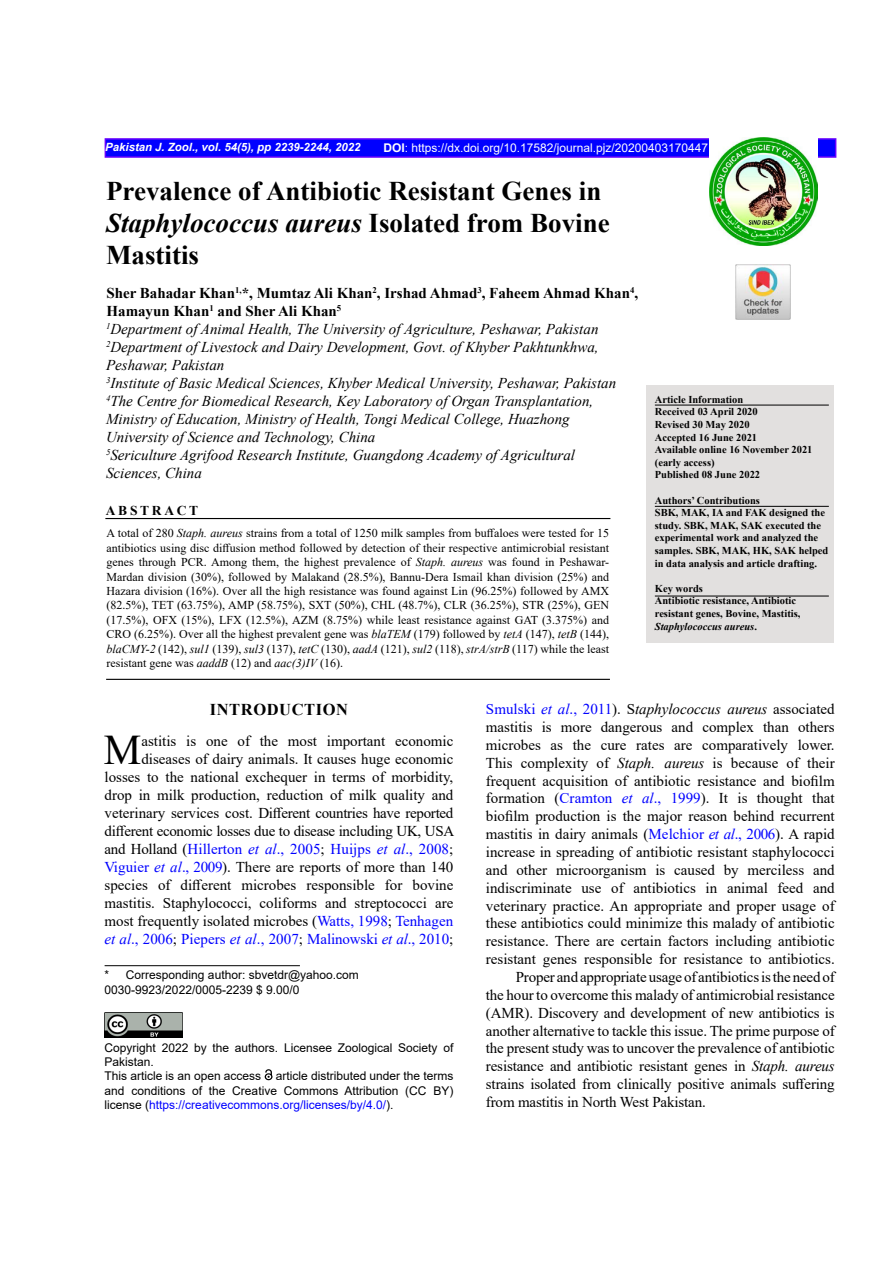
<style>
.page{position:relative;width:893px;height:1263px;background:#fff}
.page>*{position:absolute;margin:0;border:0;box-sizing:border-box;transform-origin:0 0}
.t1{font:42.15px "Times New Roman";color:#000}
.t2{font:700 27px/32.4px "Times New Roman";color:#000}
.t3{font:700 16.5px "Times New Roman";letter-spacing:.035em;color:#000}
.t4{font:15px/18px "Times New Roman";color:#000;text-align:right}
.t5{font:italic 15px/18px "Times New Roman";color:#000}
.t6{font:700 13.5px "Times New Roman";letter-spacing:.2em;color:#000}
.t7{font:12px/14.4px "Times New Roman";color:#000;text-align:justify}
.t8{font:12px/14.4px "Arial";color:#000}
.t9{font:12px "Arial";color:#fff}
.t10{font:italic 700 11.4px "Arial";color:#fff}
.t11{font:700 10.5px/12.6px "Times New Roman";color:#000}
.s1{font-weight:700}
.s2{font-style:italic}
.s3{font-weight:700;font-style:normal}
.s4{font-style:normal;color:#00f}
.s5{color:#00f}
.s6{font-style:normal}
.s7{font-style:italic;color:#00f}
</style>
<div class="page">
<div style="left:105px;top:138px;width:731px;height:20px;background:#00f;border:2px solid #60f"></div>
<img style="left:709px;top:138px;width:108px;height:108px">
<div style="left:646px;top:386px;width:187px;height:257px;background:#e2e0df"></div>
<hr style="left:655px;top:506px;width:174px;height:1px;background:#000">
<hr style="left:655px;top:596px;width:174px;height:1px;background:#000">
<hr style="left:105px;top:518px;width:505px;height:1px;background:#000">
<hr style="left:106px;top:679px;width:504px;height:1px;background:#000">
<hr style="left:655px;top:405px;width:174px;height:1px;background:#000">
<img style="left:105px;top:1012px;width:77px;height:25px">
<svg style="left:265px;top:1069px;width:7px;height:11px"></svg>
<hr style="left:105px;top:965px;width:195px;height:1px;background:#000">
<img style="left:735px;top:264px;width:55px;height:55px">
<p class="t10" style="left:105px;top:139px;width:257px">Pakistan J. Zool., vol. 54(5), pp 2239-2244, 2022</p>
<p class="t9" style="left:383px;top:139px;width:326px"><span class="s1">DOI</span>: https://dx.doi.org/10.17582/journal.pjz/20200403170447</p>
<h2 class="t2" style="left:106px;top:174px;width:505px">Prevalence of Antibiotic Resistant Genes in<br><span class="s2">Staphylococcus aureus</span> Isolated from Bovine<br>Mastitis</h2>
<p class="t5" style="left:106px;top:284px;width:534px"><span class="s3">Sher Bahadar Khan</span><sup>1,</sup><span class="s3">*, Mumtaz Ali Khan</span><sup>2</sup><span class="s3">, Irshad Ahmad</span><sup>3</sup><span class="s3">, Faheem Ahmad Khan</span><sup>4</sup><span class="s3">, Hamayun Khan</span><sup>1</sup> <span class="s3">and Sher Ali Khan</span><sup>5<br></sup><sup>1</sup>Department of Animal Health, The University of Agriculture, Peshawar, Pakistan <sup>2</sup>Department of Livestock and Dairy Development, Govt. of Khyber Pakhtunkhwa, Peshawar, Pakistan<br><sup>3</sup>Institute of Basic Medical Sciences, Khyber Medical University, Peshawar, Pakistan <sup>4</sup>The Centre for Biomedical Research, Key Laboratory of Organ Transplantation, Ministry of Education, Ministry of Health, Tongi Medical College, Huazhong<br>University of Science and Technology, China<br><sup>5</sup>Sericulture Agrifood Research Institute, Guangdong Academy of Agricultural<br>Sciences, China</p>
<p class="t11" style="left:655px;top:393px;width:159px">Article Information<br>Received 03 April 2020<br>Revised 30 May 2020<br>Accepted 16 June 2021<br>Available online 16 November 2021 (early access)<br>Published 08 June 2022</p>
<p class="t11" style="left:655px;top:493px;width:175px">Authors’ Contributions<br>SBK, MAK, IA and FAK designed the study. SBK, MAK, SAK executed the experimental work and analyzed the samples. SBK, MAK, HK, SAK helped in data analysis and article drafting.</p>
<p class="t11" style="left:655px;top:582px;width:147px">Key words<br>Antibiotic resistance, Antibiotic resistant genes, Bovine, Mastitis,<br><span class="s2">Staphylococcus aureus</span>.</p>
<p class="t6" style="left:106px;top:501px;width:94px">ABSTRACT</p>
<p class="t7" style="left:107px;top:526px;width:504px">A total of 280 <span class="s2">Staph. aureus</span> strains from a total of 1250 milk samples from buffaloes were tested for 15 antibiotics using disc diffusion method followed by detection of their respective antimicrobial resistant genes through PCR. Among them, the highest prevalence of <span class="s2">Staph. aureus</span> was found in Peshawar-Mardan division (30%), followed by Malakand (28.5%), Bannu-Dera Ismail khan division (25%) and Hazara division (16%). Over all the high resistance was found against Lin (96.25%) followed by AMX (82.5%), TET (63.75%), AMP (58.75%), SXT (50%), CHL (48.7%), CLR (36.25%), STR (25%), GEN (17.5%), OFX (15%), LFX (12.5%), AZM (8.75%) while least resistance against GAT (3.375%) and CRO (6.25%). Over all the highest prevalent gene was <span class="s2">blaTEM</span> (179) followed by <span class="s2">tetA</span> (147), <span class="s2">tetB</span> (144), <span class="s2">blaCMY-2</span> (142), <span class="s2">sul1</span> (139), <span class="s2">sul3</span> (137), <span class="s2">tetC</span> (130), <span class="s2">aadA</span> (121), <span class="s2">sul2</span> (118), <span class="s2">strA/strB</span> (117) while the least resistant gene was <span class="s2">aaddB</span> (12) and <span class="s2">aac(3)IV</span> (16).</p>
<p class="t3" style="left:210px;top:697px;width:140px">INTRODUCTION</p>
<h1 class="t1" style="left:104px;top:721px;width:39px">M</h1>
<p class="t5" style="left:486px;top:700px;width:350px"><span class="s4">Smulski</span> <span class="s5">et al</span><span class="s4">., 2011</span><span class="s6">). S</span>taphylococcus aureus <span class="s6">associated</span></p>
<p class="t4" style="left:486px;top:717px;width:350px">mastitis is more dangerous and complex than others</p>
<p class="t4" style="left:486px;top:735px;width:350px">microbes as the cure rates are comparatively lower.</p>
<p class="t4" style="left:486px;top:753px;width:350px">This complexity of <span class="s2">Staph. aureus</span> is because of their</p>
<p class="t4" style="left:486px;top:771px;width:350px">frequent acquisition of antibiotic resistance and biofilm</p>
<p class="t4" style="left:486px;top:789px;width:350px">formation (<span class="s5">Cramton</span> <span class="s7">et al</span><span class="s5">., 1999</span>). It is thought that</p>
<p class="t4" style="left:486px;top:807px;width:350px">biofilm production is the major reason behind recurrent</p>
<p class="t4" style="left:486px;top:825px;width:350px">mastitis in dairy animals (<span class="s5">Melchior</span> <span class="s7">et al</span><span class="s5">., 2006</span>). A rapid</p>
<p class="t4" style="left:486px;top:842px;width:350px">increase in spreading of antibiotic resistant staphylococci</p>
<p class="t4" style="left:486px;top:860px;width:350px">and other microorganism is caused by merciless and</p>
<p class="t4" style="left:486px;top:878px;width:350px">indiscriminate use of antibiotics in animal feed and</p>
<p class="t4" style="left:486px;top:896px;width:350px">veterinary practice. An appropriate and proper usage of</p>
<p class="t4" style="left:486px;top:914px;width:350px">these antibiotics could minimize this malady of antibiotic</p>
<p class="t4" style="left:486px;top:932px;width:350px">resistance. There are certain factors including antibiotic</p>
<p class="t4" style="left:486px;top:950px;width:350px">resistant genes responsible for resistance to antibiotics.</p>
<p class="t4" style="left:516px;top:967px;width:321px">Proper and appropriate usage of antibiotics is the need of</p>
<p class="t4" style="left:486px;top:985px;width:350px">the hour to overcome this malady of antimicrobial resistance</p>
<p class="t4" style="left:486px;top:1003px;width:350px">(AMR). Discovery and development of new antibiotics is</p>
<p class="t4" style="left:486px;top:1021px;width:350px">another alternative to tackle this issue. The prime purpose of</p>
<p class="t4" style="left:486px;top:1039px;width:350px">the present study was to uncover the prevalence of antibiotic</p>
<p class="t4" style="left:486px;top:1057px;width:350px">resistance and antibiotic resistant genes in <span class="s2">Staph. aureus</span></p>
<p class="t4" style="left:486px;top:1075px;width:350px">strains isolated from clinically positive animals suffering</p>
<p class="t4" style="left:486px;top:1093px;width:221px">from mastitis in North West Pakistan.</p>
<p class="t4" style="left:105px;top:732px;width:351px">astitis is one of the most important economic diseases of dairy animals. It causes huge economic losses to the national exchequer in terms of morbidity, drop in milk production, reduction of milk quality and veterinary services cost. Different countries have reported different economic losses due to disease including UK, USA and Holland (<span class="s5">Hillerton</span> <span class="s7">et al</span><span class="s5">., 2005</span>; <span class="s5">Huijps</span> <span class="s7">et al</span><span class="s5">., 2008</span>; <span class="s5">Viguier</span> <span class="s7">et al</span><span class="s5">., 2009</span>). There are reports of more than 140 species of different microbes responsible for bovine mastitis. Staphylococci, coliforms and streptococci are most frequently isolated microbes (<span class="s5">Watts, 1998</span>; <span class="s5">Tenhagen </span><span class="s7">et al</span><span class="s5">., 2006</span>; <span class="s5">Piepers</span> <span class="s7">et al</span><span class="s5">., 2007</span>; <span class="s5">Malinowski</span> <span class="s7">et al</span><span class="s5">., 2010</span>;</p>
<p class="t8" style="left:105px;top:966px;width:256px;line-height:15.6px">* Corresponding author: sbvetdr@yahoo.com<br>0030-9923/2022/0005-2239 $ 9.00/0</p>
<p class="t8" style="left:105px;top:1040px;width:350px">Copyright 2022 by the authors. Licensee Zoological Society of Pakistan.<br>This article is an open access article distributed under the terms and conditions of the Creative Commons Attribution (CC BY) license (<span class="s5">https://creativecommons.org/licenses/by/4.0/</span>).</p>
</div>
